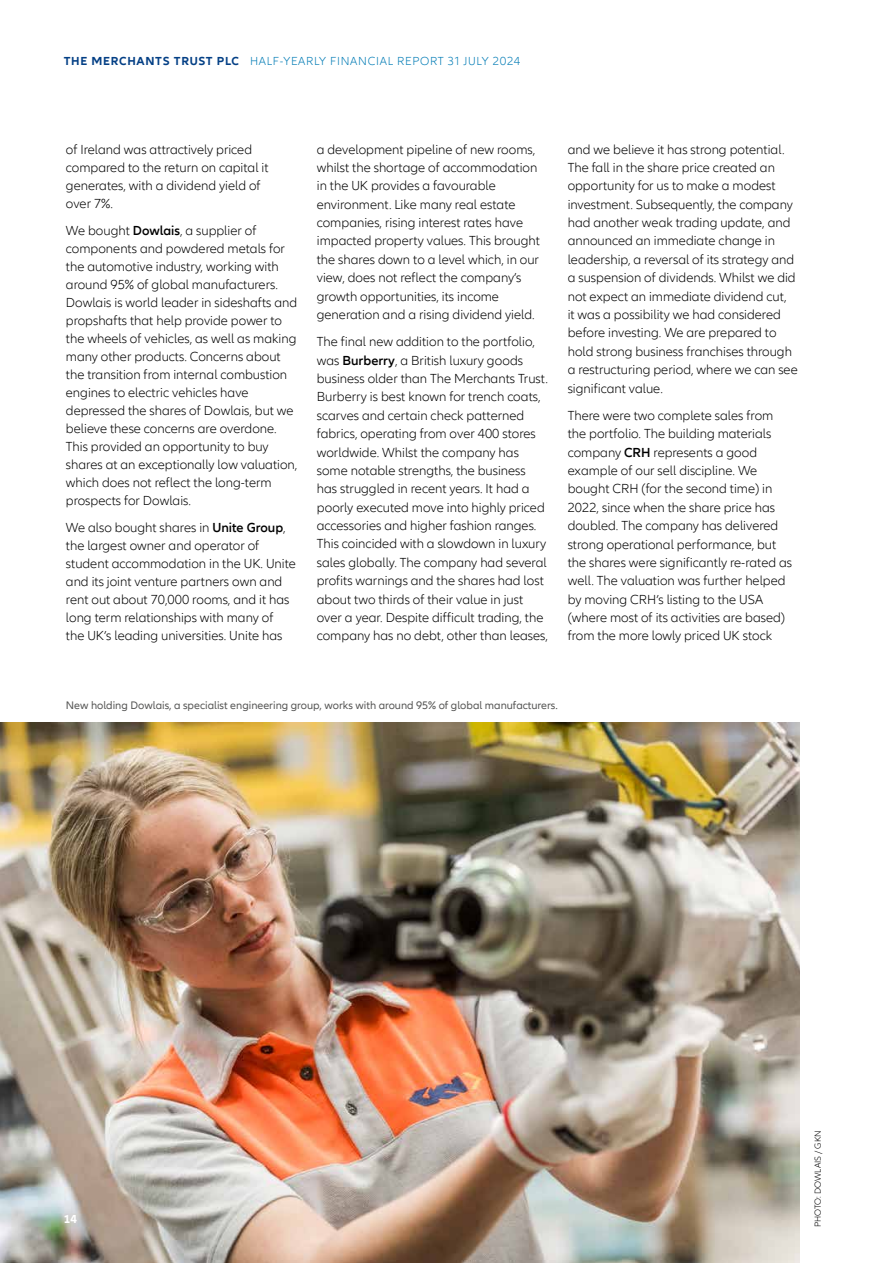
<style>
.page{position:relative;width:893px;height:1263px;background:#fff}
.page>*{position:absolute;margin:0;border:0;box-sizing:border-box;transform-origin:0 0}
.t1{font:300 13.5px/18.3px "Allianz Neo";color:#000}
.t2{font:300 12px "Allianz Neo";letter-spacing:.06em;color:#007bb5}
.t3{font:700 12px "Allianz Neo";color:#fff}
.t4{font:11.25px "Allianz Neo";color:#575756}
.t5{font:300 9px "Allianz Neo";color:#000}
.s1{font-weight:700;color:#033f85}
.s2{font-weight:600}
</style>
<div class="page">
<img style="left:0;top:723px;width:799px;height:540px">
<p class="t2" style="left:64px;top:55px;width:458px"><span class="s1">THE MERCHANTS TRUST PLC</span> HALF-YEARLY FINANCIAL REPORT 31 JULY 2024</p>
<p class="t1" style="left:66px;top:140px;width:204px">of Ireland was attractively priced compared to the return on capital it generates, with a dividend yield of over 7%.</p>
<p class="t1" style="left:66px;top:222px;width:233px">We bought <span class="s2">Dowlais</span>, a supplier of components and powdered metals for the automotive industry, working with around 95% of global manufacturers.<br>Dowlais is world leader in sideshafts and propshafts that help provide power to the wheels of vehicles, as well as making many other products. Concerns about the transition from internal combustion engines to electric vehicles have depressed the shares of Dowlais, but we believe these concerns are overdone.<br>This provided an opportunity to buy shares at an exceptionally low valuation, which does not reflect the long-term prospects for Dowlais.</p>
<p class="t1" style="left:66px;top:519px;width:232px">We also bought shares in <span class="s2">Unite Group</span>, the largest owner and operator of student accommodation in the UK. Unite and its joint venture partners own and rent out about 70,000 rooms, and it has long term relationships with many of<br>the UK’s leading universities. Unite has</p>
<p class="t1" style="left:317px;top:140px;width:225px">a development pipeline of new rooms, whilst the shortage of accommodation in the UK provides a favourable environment. Like many real estate companies, rising interest rates have impacted property values. This brought the shares down to a level which, in our view, does not reflect the company’s growth opportunities, its income generation and a rising dividend yield.</p>
<p class="t1" style="left:317px;top:333px;width:233px">The final new addition to the portfolio, was <span class="s2">Burberry</span>, a British luxury goods business older than The Merchants Trust.<br>Burberry is best known for trench coats, scarves and certain check patterned fabrics, operating from over 400 stores worldwide. Whilst the company has some notable strengths, the business has struggled in recent years. It had a poorly executed move into highly priced accessories and higher fashion ranges.<br>This coincided with a slowdown in luxury sales globally. The company had several profits warnings and the shares had lost about two thirds of their value in just over a year. Despite difficult trading, the company has no debt, other than leases,</p>
<p class="t1" style="left:568px;top:140px;width:232px">and we believe it has strong potential.<br>The fall in the share price created an opportunity for us to make a modest investment. Subsequently, the company had another weak trading update, and announced an immediate change in leadership, a reversal of its strategy and a suspension of dividends. Whilst we did not expect an immediate dividend cut,<br>it was a possibility we had considered before investing. We are prepared to hold strong business franchises through a restructuring period, where we can see significant value.</p>
<p class="t1" style="left:568px;top:407px;width:226px">There were two complete sales from the portfolio. The building materials company <span class="s2">CRH</span> represents a good example of our sell discipline. We bought CRH (for the second time) in 2022, since when the share price has doubled. The company has delivered strong operational performance, but the shares were significantly re-rated as well. The valuation was further helped by moving CRH’s listing to the USA (where most of its activities are based) from the more lowly priced UK stock</p>
<p class="t4" style="left:66px;top:699px;width:493px">New holding Dowlais, a specialist engineering group, works with around 95% of global manufacturers.</p>
<p class="t3" style="left:64px;top:1211px;width:15px">14</p>
<p class="t5" style="left:813px;top:1227px;width:98px;rotate:-90deg">PHOTO: DOWLAIS / GKN</p>
</div>
